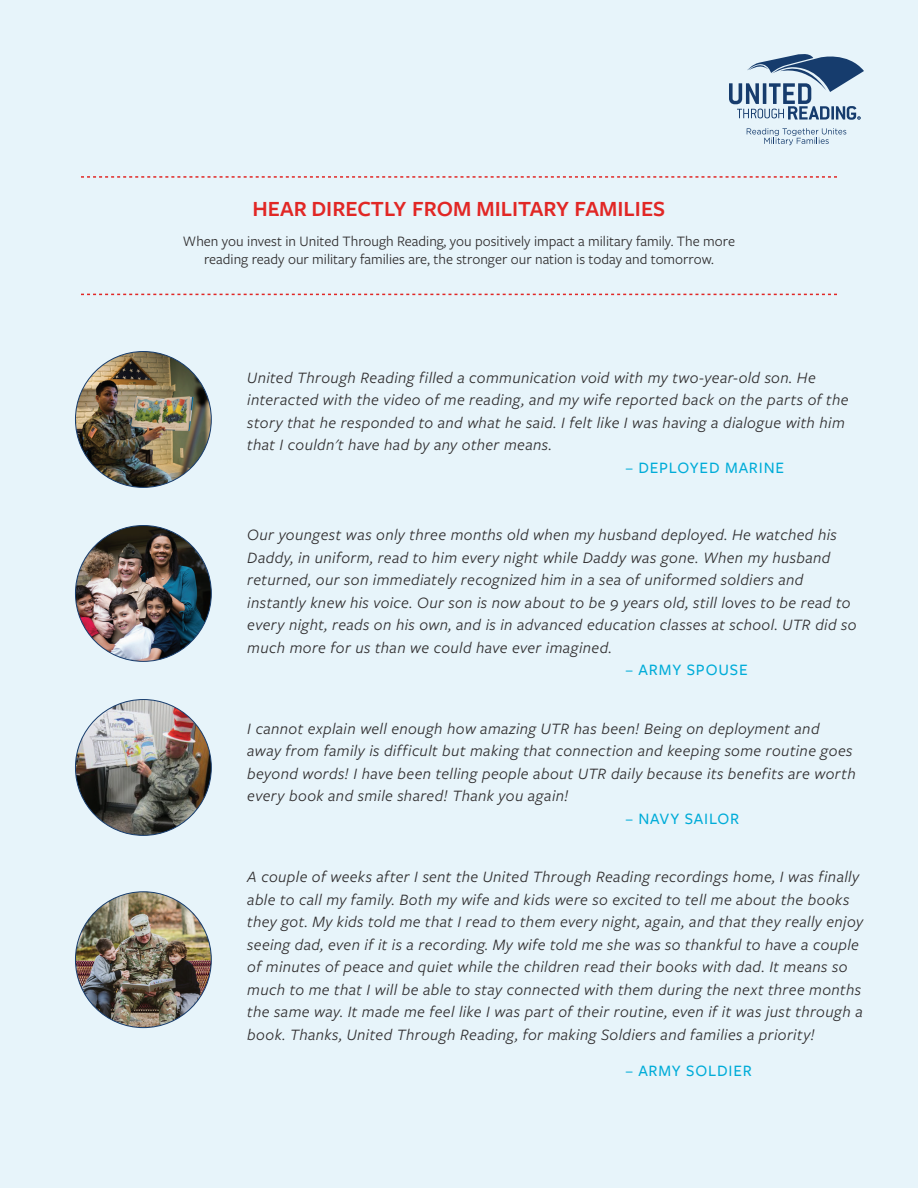
<style>
.page{position:relative;width:918px;height:1188px;background:#e7f4fa}
.page>*{position:absolute;margin:0;border:0;box-sizing:border-box;transform-origin:0 0}
.t1{font:600 22.5px "Freight Sans Pro";color:#e12725}
.t2{font:italic 16.5px/22.5px "Freight Sans Pro";letter-spacing:.025em;color:#312f30}
.t3{font:500 16.5px "Freight Sans Pro";letter-spacing:.05em;color:#00acd8}
.t4{font:15px/18px "Freight Sans Pro";color:#312f30;text-align:center}
</style>
<div class="page">
<svg style="left:81px;top:294px;width:756px;height:1px"></svg>
<svg style="left:81px;top:176px;width:756px;height:2px"></svg>
<svg style="left:729px;top:54px;width:135px;height:66px"></svg>
<svg style="left:747px;top:128px;width:99px;height:17px"></svg>
<img style="left:75px;top:892px;width:136px;height:136px;border-radius:68px">
<img style="left:75px;top:700px;width:136px;height:135px;border-radius:68px">
<img style="left:75px;top:526px;width:136px;height:135px;border-radius:68px">
<img style="left:75px;top:352px;width:136px;height:135px;border-radius:68px">
<h1 class="t1" style="left:252px;top:193px;width:414px">HEAR DIRECTLY FROM MILITARY FAMILIES</h1>
<p class="t4" style="left:183px;top:231px;width:554px">When you invest in United Through Reading, you positively impact a military family. The more reading ready our military families are, the stronger our nation is today and tomorrow.</p>
<p class="t2" style="left:247px;top:365px;width:603px">United Through Reading filled a communication void with my two-year-old son. He interacted with the video of me reading, and my wife reported back on the parts of the story that he responded to and what he said. I felt like I was having a dialogue with him that I couldn't have had by any other means.</p>
<p class="t3" style="left:625px;top:456px;width:160px">– DEPLOYED MARINE</p>
<p class="t2" style="left:247px;top:523px;width:611px">Our youngest was only three months old when my husband deployed. He watched his Daddy, in uniform, read to him every night while Daddy was gone. When my husband returned, our son immediately recognized him in a sea of uniformed soldiers and instantly knew his voice. Our son is now about to be 9 years old, still loves to be read to every night, reads on his own, and is in advanced education classes at school. UTR did so much more for us than we could have ever imagined.</p>
<p class="t3" style="left:625px;top:659px;width:124px">– ARMY SPOUSE</p>
<p class="t2" style="left:247px;top:716px;width:610px">I cannot explain well enough how amazing UTR has been! Being on deployment and away from family is difficult but making that connection and keeping some routine goes beyond words! I have been telling people about UTR daily because its benefits are worth every book and smile shared! Thank you again!</p>
<p class="t3" style="left:625px;top:807px;width:115px">– NAVY SAILOR</p>
<p class="t2" style="left:247px;top:865px;width:617px">A couple of weeks after I sent the United Through Reading recordings home, I was finally able to call my family. Both my wife and kids were so excited to tell me about the books they got. My kids told me that I read to them every night, again, and that they really enjoy seeing dad, even if it is a recording. My wife told me she was so thankful to have a couple of minutes of peace and quiet while the children read their books with dad. It means so much to me that I will be able to stay connected with them during the next three months the same way. It made me feel like I was part of their routine, even if it was just through a book. Thanks, United Through Reading, for making Soldiers and families a priority!</p>
<p class="t3" style="left:625px;top:1059px;width:128px">– ARMY SOLDIER</p>
</div>
